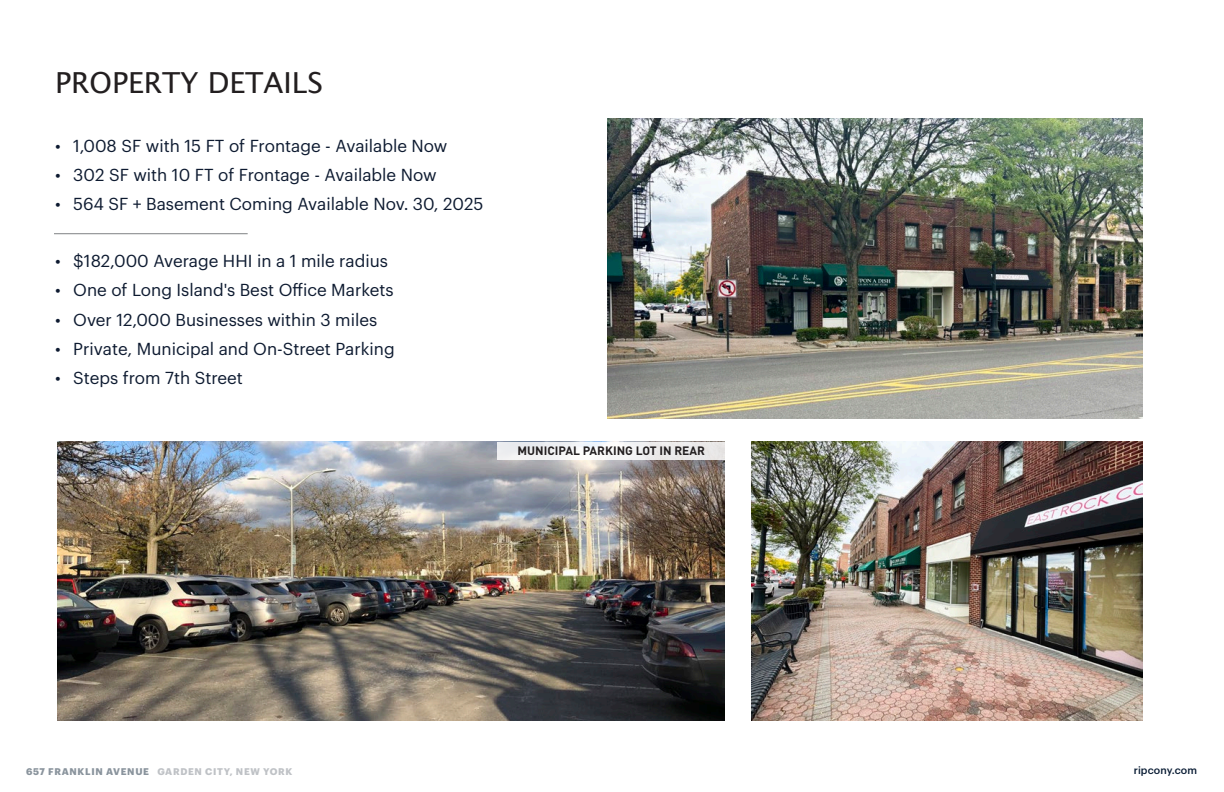
<style>
.page{position:relative;width:1224px;height:792px;background:#fff}
.page>*{position:absolute;margin:0;border:0;box-sizing:border-box;transform-origin:0 0}
.t1{font:29px "Lucida Grande";color:#231f20}
.t2{font:17px "Graphik";color:#0d1a30}
.t3{font:700 12px "DIN Pro";color:#231f20}
.t4{font:500 10.5px "Graphik";letter-spacing:.01em;color:#081b33}
.t5{font:700 9.5px "Graphik";letter-spacing:.075em;color:#bfc2c6}
.s1{color:#8a949d}
</style>
<div class="page">
<img style="left:608px;top:118px;width:535px;height:300px">
<img style="left:58px;top:442px;width:667px;height:279px">
<img style="left:751px;top:442px;width:392px;height:279px">
<div style="left:497px;top:442px;width:228px;height:18px;background:linear-gradient(to right,#f4f6f8,#eceaea)"></div>
<hr style="left:54px;top:233px;width:194px;height:1px;background:#53565a">
<h1 class="t1" style="left:55px;top:66px;width:269px">PROPERTY DETAILS</h1>
<p class="t2" style="left:55px;top:133px;width:394px">• 1,008 SF with 15 FT of Frontage - Available Now</p>
<p class="t2" style="left:55px;top:162px;width:383px">• 302 SF with 10 FT of Frontage - Available Now</p>
<p class="t2" style="left:55px;top:191px;width:430px">• 564 SF + Basement Coming Available Nov. 30, 2025</p>
<p class="t2" style="left:55px;top:248px;width:334px">• $182,000 Average HHI in a 1 mile radius</p>
<p class="t2" style="left:55px;top:277px;width:340px">• One of Long Island's Best Office Markets</p>
<p class="t2" style="left:55px;top:307px;width:324px">• Over 12,000 Businesses within 3 miles</p>
<p class="t2" style="left:55px;top:336px;width:341px">• Private, Municipal and On-Street Parking</p>
<p class="t2" style="left:55px;top:365px;width:189px">• Steps from 7th Street</p>
<p class="t3" style="left:517px;top:441px;width:189px">MUNICIPAL PARKING LOT IN REAR</p>
<p class="t5" style="left:26px;top:764px;width:268px"><span class="s1">657 FRANKLIN AVENUE</span> GARDEN CITY, NEW YORK</p>
<p class="t4" style="left:1134px;top:762px;width:65px">ripcony.com</p>
</div>
